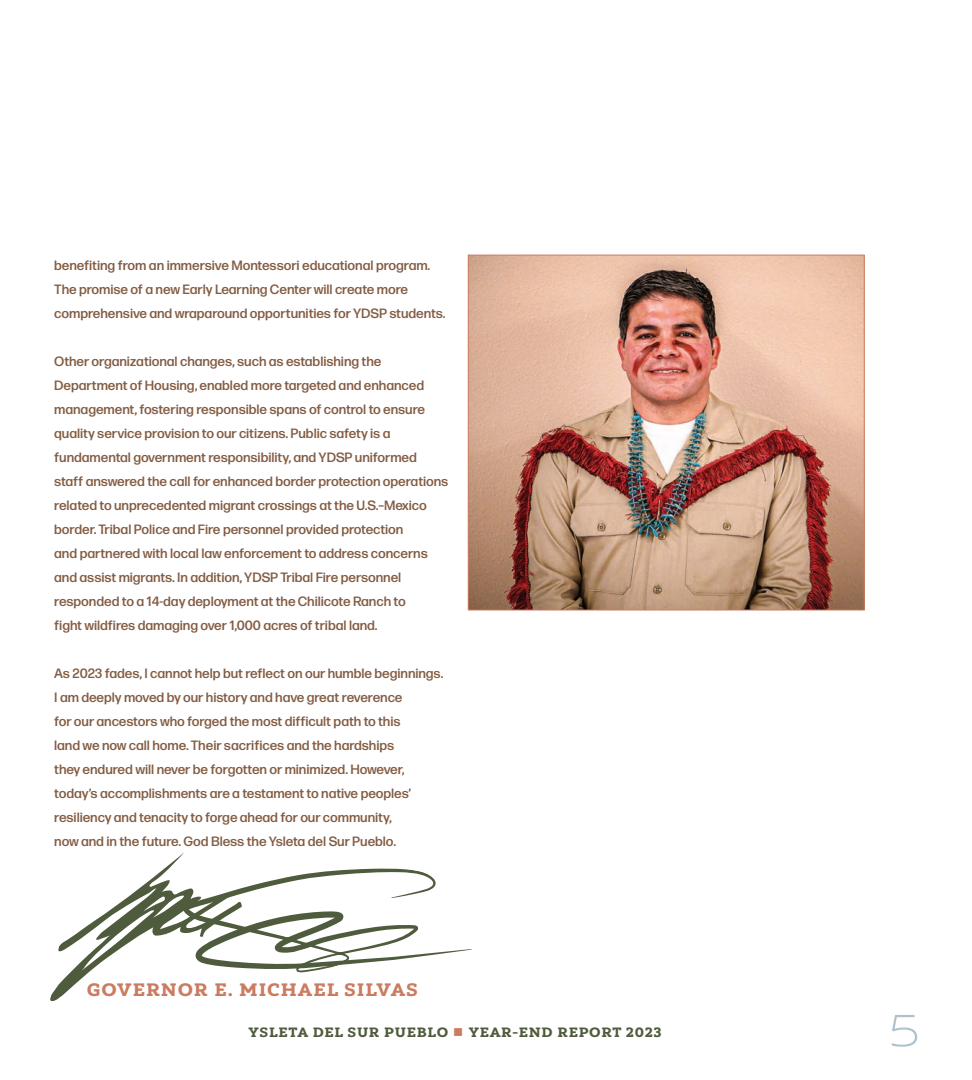
<style>
.page{position:relative;width:972px;height:1080px;background:#fff}
.page>*{position:absolute;margin:0;border:0;box-sizing:border-box;transform-origin:0 0}
.t1{font:52.5px "Modesto Open Inline Fill";color:#afc2cc}
.YER-2023-SubHeaders{font:900 expanded 18px "Yorkten Slab";letter-spacing:.05em;color:#cb7c60}
.YER-2023-BodyCopy{font:500 13.5px/24px "Forma DJR Micro";letter-spacing:-.005em;color:#835c42}
.t2{font:900 expanded 13.5px "Yorkten Slab";letter-spacing:.05em;color:#4e5b3c}
.s1{color:#cb7c60}
</style>
<div class="page">
<svg style="left:50px;top:853px;width:422px;height:148px"></svg>
<img style="left:470px;top:257px;width:392px;height:351px">
<div style="left:468px;top:255px;width:396px;height:355px;border:1px solid #cb7c60"></div>
<p class="YER-2023-BodyCopy" style="left:54px;top:253px;width:393px">benefiting from an immersive Montessori educational program.<br>The promise of a new Early Learning Center will create more comprehensive and wraparound opportunities for YDSP students.</p>
<p class="YER-2023-BodyCopy" style="left:54px;top:349px;width:396px">Other organizational changes, such as establishing the Department of Housing, enabled more targeted and enhanced management, fostering responsible spans of control to ensure quality service provision to our citizens. Public safety is a fundamental government responsibility, and YDSP uniformed staff answered the call for enhanced border protection operations related to unprecedented migrant crossings at the U.S.–Mexico border. Tribal Police and Fire personnel provided protection<br>and partnered with local law enforcement to address concerns and assist migrants. In addition, YDSP Tribal Fire personnel responded to a 14-day deployment at the Chilicote Ranch to<br>fight wildfires damaging over 1,000 acres of tribal land.</p>
<p class="YER-2023-BodyCopy" style="left:54px;top:661px;width:391px">As 2023 fades, I cannot help but reflect on our humble beginnings.<br>I am deeply moved by our history and have great reverence<br>for our ancestors who forged the most difficult path to this<br>land we now call home. Their sacrifices and the hardships<br>they endured will never be forgotten or minimized. However, today’s accomplishments are a testament to native peoples’ resiliency and tenacity to forge ahead for our community,<br>now and in the future. God Bless the Ysleta del Sur Pueblo.</p>
<p class="YER-2023-SubHeaders" style="left:87px;top:978px;width:333px">GOVERNOR E. MICHAEL SILVAS</p>
<p class="t2" style="left:249px;top:1024px;width:415px">YSLETA DEL SUR PUEBLO <span class="s1">■</span> YEAR-END REPORT 2023</p>
<h1 class="t1" style="left:887px;top:1009px;width:37px">5</h1>
</div>
